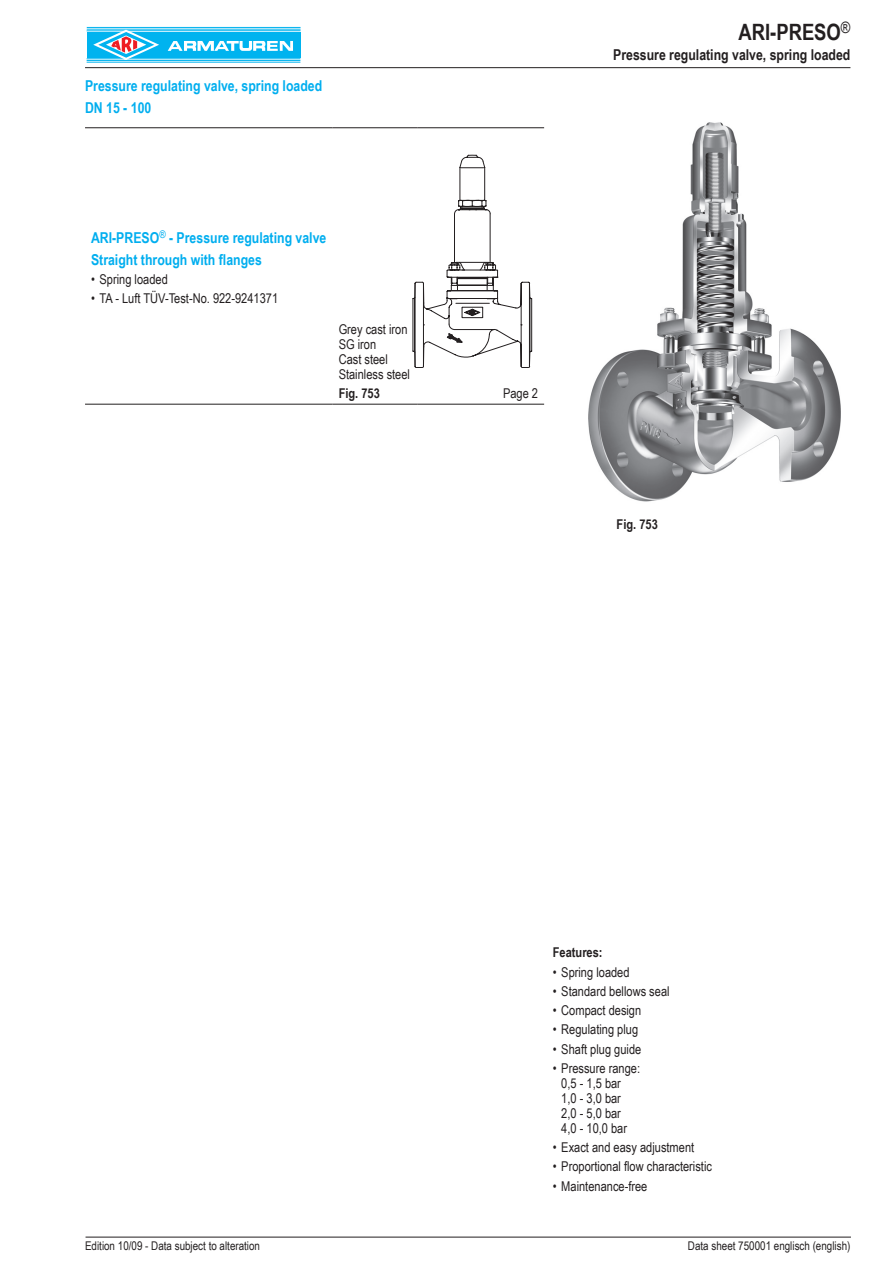
<style>
.page{position:relative;width:893px;height:1263px;background:#fff}
.page>*{position:absolute;margin:0;border:0;box-sizing:border-box;transform-origin:0 0}
.t1{font:700 22.5px "Arial Narrow";color:#231f20}
.t2{font:700 15px/22.2px "Arial Narrow";color:#00aeef}
.t3{font:700 15px "Arial Narrow";color:#231f20}
.t4{font:13.5px/15px "Arial Narrow";color:#231f20}
.t5{font:700 13.5px "Arial Narrow";color:#231f20}
.t6{font:12px "Arial Narrow";color:#231f20}
</style>
<div class="page">
<svg style="left:86px;top:26px;width:215px;height:37px"></svg>
<div style="left:87px;top:32px;width:213px;height:25px;background:#00b3ef"></div>
<hr style="left:87px;top:27px;width:214px;height:1px;background:#00b3ef">
<hr style="left:87px;top:29px;width:214px;height:1px;background:#00b3ef">
<hr style="left:87px;top:31px;width:38px;height:1px;background:#00b3ef">
<hr style="left:126px;top:30px;width:175px;height:1px;background:#00b3ef">
<hr style="left:87px;top:62px;width:213px;height:1px;background:#00b3ef">
<hr style="left:87px;top:60px;width:213px;height:1px;background:#00b3ef">
<hr style="left:87px;top:59px;width:37px;height:1px;background:#00b3ef">
<hr style="left:127px;top:59px;width:173px;height:1px;background:#00b3ef">
<svg style="left:168px;top:41px;width:125px;height:10px"></svg>
<svg style="left:93px;top:30px;width:66px;height:30px"></svg>
<img style="left:588px;top:122px;width:253px;height:380px">
<svg style="left:412px;top:155px;width:120px;height:213px"></svg>
<hr style="left:85px;top:67px;width:765px;height:1px;background:#231f20">
<hr style="left:86px;top:1237px;width:765px;height:1px;background:#231f20">
<hr style="left:85px;top:127px;width:248px;height:1px;background:#231f20">
<hr style="left:333px;top:127px;width:85px;height:1px;background:#231f20">
<hr style="left:418px;top:127px;width:126px;height:1px;background:#231f20">
<hr style="left:85px;top:404px;width:248px;height:1px;background:#231f20">
<hr style="left:333px;top:404px;width:85px;height:1px;background:#231f20">
<hr style="left:418px;top:404px;width:126px;height:1px;background:#231f20">
<p class="t2" style="left:85px;top:73px;width:239px">Pressure regulating valve, spring loaded<br>DN 15 - 100</p>
<p class="t2" style="left:91px;top:225px;width:237px">ARI-PRESO<sup>®</sup> - Pressure regulating valve<br>Straight through with flanges</p>
<p class="t4" style="left:91px;top:271px;width:78px">• Spring loaded</p>
<p class="t4" style="left:91px;top:291px;width:189px">• TA - Luft TÜV-Test-No. 922-9241371</p>
<p class="t4" style="left:339px;top:321px;width:73px">Grey cast iron<br>SG iron<br>Cast steel<br>Stainless steel</p>
<p class="t5" style="left:339px;top:383px;width:43px">Fig. 753</p>
<p class="t4" style="left:503px;top:385px;width:37px">Page 2</p>
<h1 class="t1" style="left:738px;top:15px;width:114px">ARI-PRESO<sup>®</sup></h1>
<p class="t3" style="left:613px;top:43px;width:239px">Pressure regulating valve, spring loaded</p>
<p class="t5" style="left:617px;top:514px;width:43px">Fig. 753</p>
<p class="t5" style="left:553px;top:942px;width:51px">Features:</p>
<p class="t4" style="left:553px;top:964px;width:78px">• Spring loaded</p>
<p class="t4" style="left:553px;top:983px;width:118px">• Standard bellows seal</p>
<p class="t4" style="left:553px;top:1002px;width:90px">• Compact design</p>
<p class="t4" style="left:553px;top:1022px;width:87px">• Regulating plug</p>
<p class="t4" style="left:553px;top:1041px;width:90px">• Shaft plug guide</p>
<p class="t4" style="left:561px;top:1060px;width:80px;text-indent:-9px">• Pressure range:<br>0,5 - 1,5 bar<br>1,0 - 3,0 bar<br>2,0 - 5,0 bar<br>4,0 - 10,0 bar</p>
<p class="t4" style="left:553px;top:1139px;width:143px">• Exact and easy adjustment</p>
<p class="t4" style="left:553px;top:1159px;width:161px">• Proportional flow characteristic</p>
<p class="t4" style="left:553px;top:1178px;width:96px">• Maintenance-free</p>
<p class="t6" style="left:85px;top:1237px;width:177px">Edition 10/09 - Data subject to alteration</p>
<p class="t6" style="left:688px;top:1237px;width:164px">Data sheet 750001 englisch (english)</p>
</div>
